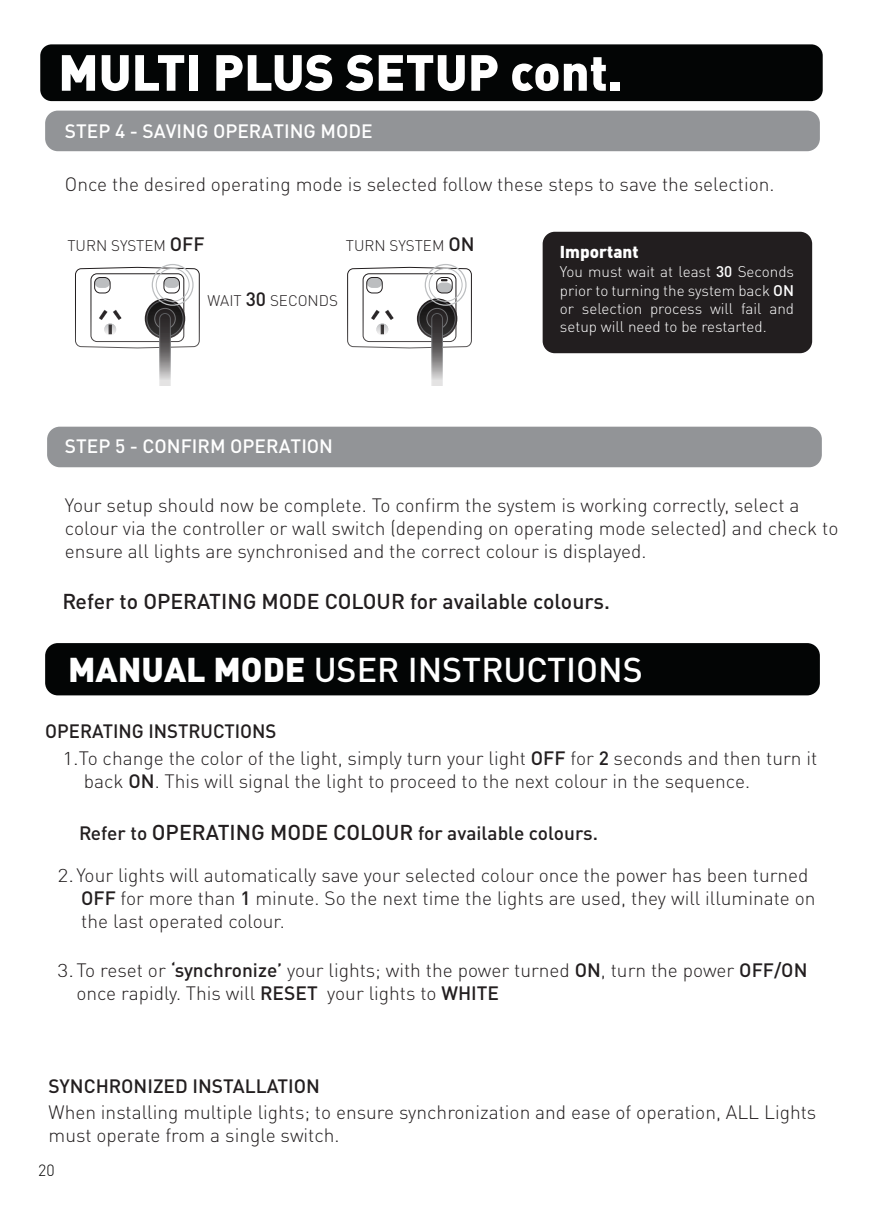
<style>
.page{position:relative;width:876px;height:1225px;background:#fff}
.page>*{position:absolute;margin:0;border:0;box-sizing:border-box;transform-origin:0 0}
.t1{font:900 50px "DINOT";color:#fff}
.t2{font:500 34px "DINOT";color:#fff}
.t3{font:500 21.2px "DINOT";color:#221e1f}
.t4{font:300 19.2px/23px "DINOT";color:#221e1f}
.t5{font:500 19.2px "DINOT";color:#221e1f}
.t6{font:500 19.2px "DINOT";color:#fff}
.t7{font:900 17px "DINOT";color:#fff}
.t8{font:300 16px "DIN";color:#000}
.t9{font:300 15.2px/18.2px "DINOT";color:#fff;text-align:justify}
.t10{font:300 15.2px "DINOT";color:#221e1f}
.s1{font-weight:500;font-size:19.2px}
.s2{font-weight:500}
.s3{font-weight:900}
.s4{font-size:18.4px}
.s5{font-size:21.2px}
</style>
<div class="page">
<div style="left:40px;top:44px;width:783px;height:57px;background:#030505;border-radius:11px"></div>
<div style="left:47px;top:427px;width:775px;height:40px;background:#929497;border-radius:13px"></div>
<div style="left:45px;top:111px;width:775px;height:40px;background:#929497;border-radius:13px"></div>
<div style="left:347px;top:268px;width:125px;height:79px;border:1px solid #221e1f;border-radius:6px"></div>
<div style="left:363px;top:273px;width:93px;height:69px;border:1px solid #221e1f;border-radius:6px"></div>
<svg style="left:366px;top:277px;width:17px;height:17px"></svg>
<svg style="left:436px;top:277px;width:17px;height:16px"></svg>
<svg style="left:417px;top:298px;width:40px;height:41px"></svg>
<svg style="left:419px;top:300px;width:36px;height:37px"></svg>
<div style="left:419px;top:300px;width:36px;height:37px;border:1px solid #595a5d;border-radius:50%"></div>
<div style="left:427px;top:308px;width:21px;height:21px;border:1px solid #6e6f71;border-radius:50%"></div>
<svg style="left:425px;top:309px;width:47px;height:76px"></svg>
<svg style="left:371px;top:310px;width:23px;height:25px"></svg>
<div style="left:75px;top:268px;width:125px;height:79px;border:1px solid #221e1f;border-radius:6px"></div>
<div style="left:91px;top:273px;width:93px;height:69px;border:1px solid #221e1f;border-radius:6px"></div>
<svg style="left:94px;top:277px;width:17px;height:17px"></svg>
<svg style="left:164px;top:277px;width:16px;height:17px"></svg>
<svg style="left:145px;top:298px;width:40px;height:41px"></svg>
<svg style="left:147px;top:300px;width:36px;height:37px"></svg>
<div style="left:147px;top:300px;width:36px;height:37px;border:1px solid #595a5d;border-radius:50%"></div>
<div style="left:155px;top:308px;width:20px;height:21px;border:1px solid #6e6f71;border-radius:50%"></div>
<svg style="left:153px;top:309px;width:118px;height:159px"></svg>
<svg style="left:99px;top:310px;width:23px;height:25px"></svg>
<div style="left:156px;top:268px;width:34px;height:34px;border:1px solid #bcbec0;border-radius:50%"></div>
<div style="left:152px;top:264px;width:42px;height:42px;border:1px solid #bcbec0;border-radius:50%"></div>
<div style="left:429px;top:268px;width:34px;height:34px;border:1px solid #bcbec0;border-radius:50%"></div>
<div style="left:425px;top:264px;width:42px;height:42px;border:1px solid #bcbec0;border-radius:50%"></div>
<div style="left:45px;top:643px;width:775px;height:52px;background:#030505;border-radius:13px"></div>
<div style="left:543px;top:232px;width:269px;height:121px;background:#221e1f;border-radius:12px"></div>
<h1 class="t1" style="left:58px;top:39px;width:566px">MULTI PLUS SETUP cont.</h1>
<p class="t6" style="left:65px;top:119px;width:309px">STEP 4 - SAVING OPERATING MODE</p>
<p class="t4" style="left:65px;top:173px;width:711px">Once the desired operating mode is selected follow these steps to save the selection.</p>
<p class="t10" style="left:67px;top:236px;width:139px">TURN SYSTEM <span class="s1">OFF</span></p>
<p class="t10" style="left:346px;top:236px;width:130px">TURN SYSTEM <span class="s1">ON</span></p>
<p class="t10" style="left:208px;top:291px;width:132px">WAIT <span class="s1">30</span> SECONDS</p>
<p class="t6" style="left:65px;top:434px;width:270px">STEP 5 - CONFIRM OPERATION</p>
<p class="t7" style="left:560px;top:240px;width:80px">Important</p>
<p class="t9" style="left:560px;top:262px;width:236px">You must wait at least <span class="s2">30</span> Seconds prior to turning the system back <span class="s2">ON </span>or selection process will fail and setup will need to be restarted.</p>
<p class="t4" style="left:65px;top:493px;width:775px">Your setup should now be complete. To confirm the system is working correctly, select a colour via the controller or wall switch (depending on operating mode selected) and check to ensure all lights are synchronised and the correct colour is displayed.</p>
<p class="t3" style="left:62px;top:588px;width:549px">Refer to OPERATING MODE COLOUR for available colours.</p>
<h2 class="t2" style="left:68px;top:647px;width:576px"><span class="s3">MANUAL MODE</span> USER INSTRUCTIONS</h2>
<p class="t5" style="left:45px;top:718px;width:233px">OPERATING INSTRUCTIONS</p>
<p class="t4" style="left:84px;top:747px;width:735px;text-indent:-21px"><span class="s4">1.</span>To change the color of the light, simply turn your light <span class="s2">OFF</span> for <span class="s2">2</span> seconds and then turn it back <span class="s2">ON</span>. This will signal the light to proceed to the next colour in the sequence.</p>
<p class="t5" style="left:79px;top:820px;width:521px">Refer to <span class="s5">OPERATING MODE COLOUR</span> for available colours.</p>
<p class="t4" style="left:58px;top:863px;width:752px"><span class="s4">2.</span>Your lights will automatically save your selected colour once the power has been turned</p>
<p class="t4" style="left:81px;top:886px;width:736px"><span class="s2">OFF</span> for more than <span class="s2">1</span> minute. So the next time the lights are used, they will illuminate on the last operated colour.</p>
<p class="t4" style="left:58px;top:958px;width:751px"><span class="s4">3.</span>To reset or <span class="s2">‘synchronize’</span> your lights; with the power turned <span class="s2">ON</span>, turn the power <span class="s2">OFF/ON</span></p>
<p class="t4" style="left:76px;top:981px;width:424px">once rapidly. This will <span class="s2">RESET</span> your lights to <span class="s2">WHITE</span></p>
<p class="t5" style="left:49px;top:1074px;width:273px">SYNCHRONIZED INSTALLATION</p>
<p class="t4" style="left:49px;top:1100px;width:769px">When installing multiple lights; to ensure synchronization and ease of operation, ALL Lights must operate from a single switch.</p>
<p class="t8" style="left:38px;top:1160px;width:18px">20</p>
</div>
